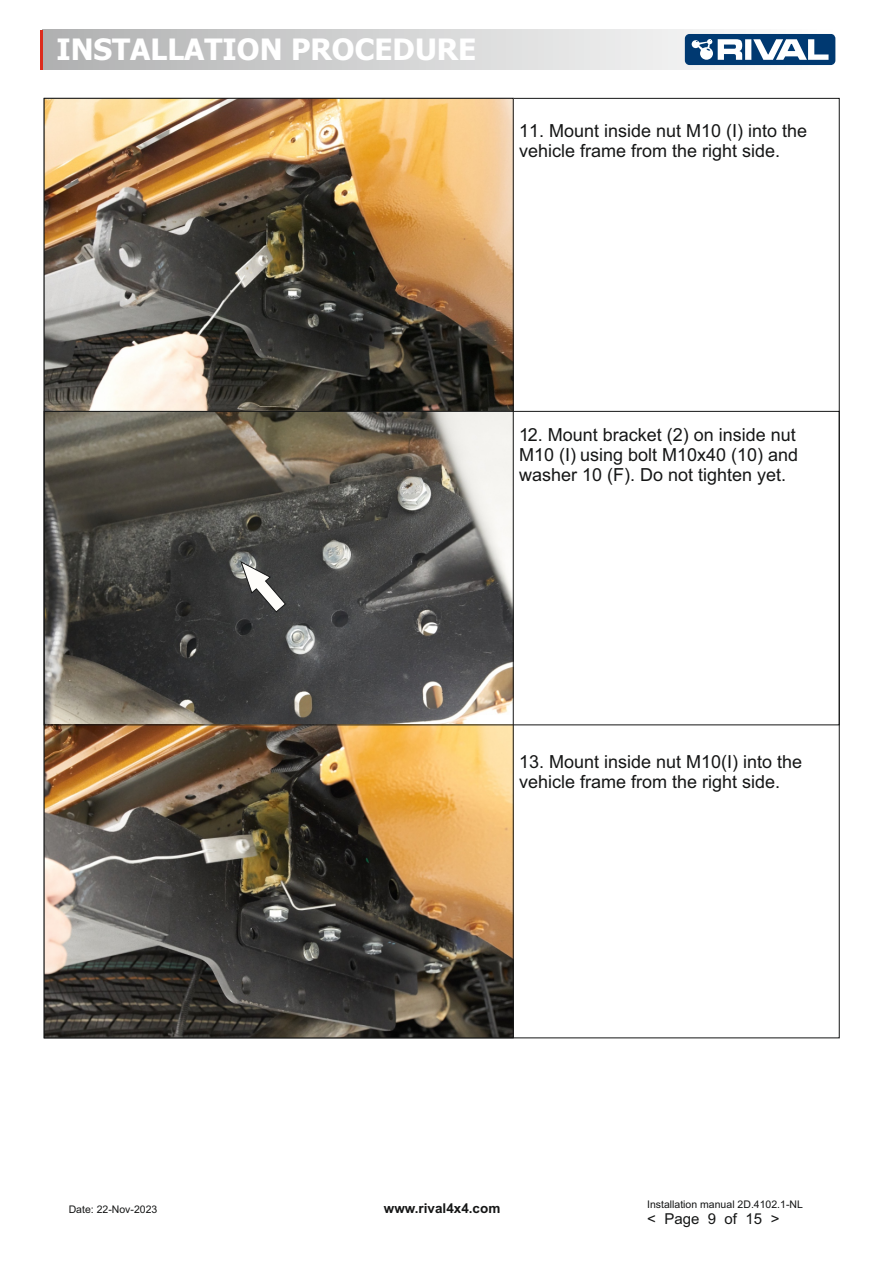
<style>
.page{position:relative;width:893px;height:1263px;background:#fff}
.page>*{position:absolute;margin:0;border:0;box-sizing:border-box;transform-origin:0 0}
.t1{font:700 29.55px "Tahoma";color:#fff}
.t2{font:18px/20.1px "Arial";color:#151616}
.t3{font:15px "Arial";color:#151616}
.t4{font:700 13.5px "Arial";color:#151616}
.t5{font:10.5px "Arial";color:#151616}
</style>
<div class="page">
<div style="left:43px;top:30px;width:792px;height:39px;background:linear-gradient(to right,#b0b1b2,#fff)"></div>
<hr style="left:40px;top:30px;width:3px;height:39px;background:#dd2b1c">
<svg style="left:685px;top:34px;width:150px;height:31px"></svg>
<img style="left:46px;top:100px;width:466px;height:936px">
<svg style="left:240px;top:560px;width:47px;height:53px"></svg>
<h1 class="t1" style="left:56px;top:38px;width:422px">INSTALLATION PROCEDURE</h1>
<p class="t2" style="left:519px;top:122px;width:290px">11. Mount inside nut М10 (I) into the vehicle frame from the right side.</p>
<p class="t2" style="left:519px;top:426px;width:281px">12. Mount bracket (2) on inside nut<br>М10 (I) using bolt М10х40 (10) and washer 10 (F). Do not tighten yet.</p>
<p class="t2" style="left:519px;top:753px;width:285px">13. Mount inside nut М10(I) into the vehicle frame from the right side.</p>
<p class="t5" style="left:69px;top:1205px;width:90px">Date: 22-Nov-2023</p>
<p class="t4" style="left:384px;top:1203px;width:118px">www.rival4x4.com</p>
<p class="t5" style="left:647px;top:1200px;width:157px">Installation manual 2D.4102.1-NL</p>
<p class="t3" style="left:647px;top:1213px;width:134px">&lt; Page 9 of 15 &gt;</p>
</div>
